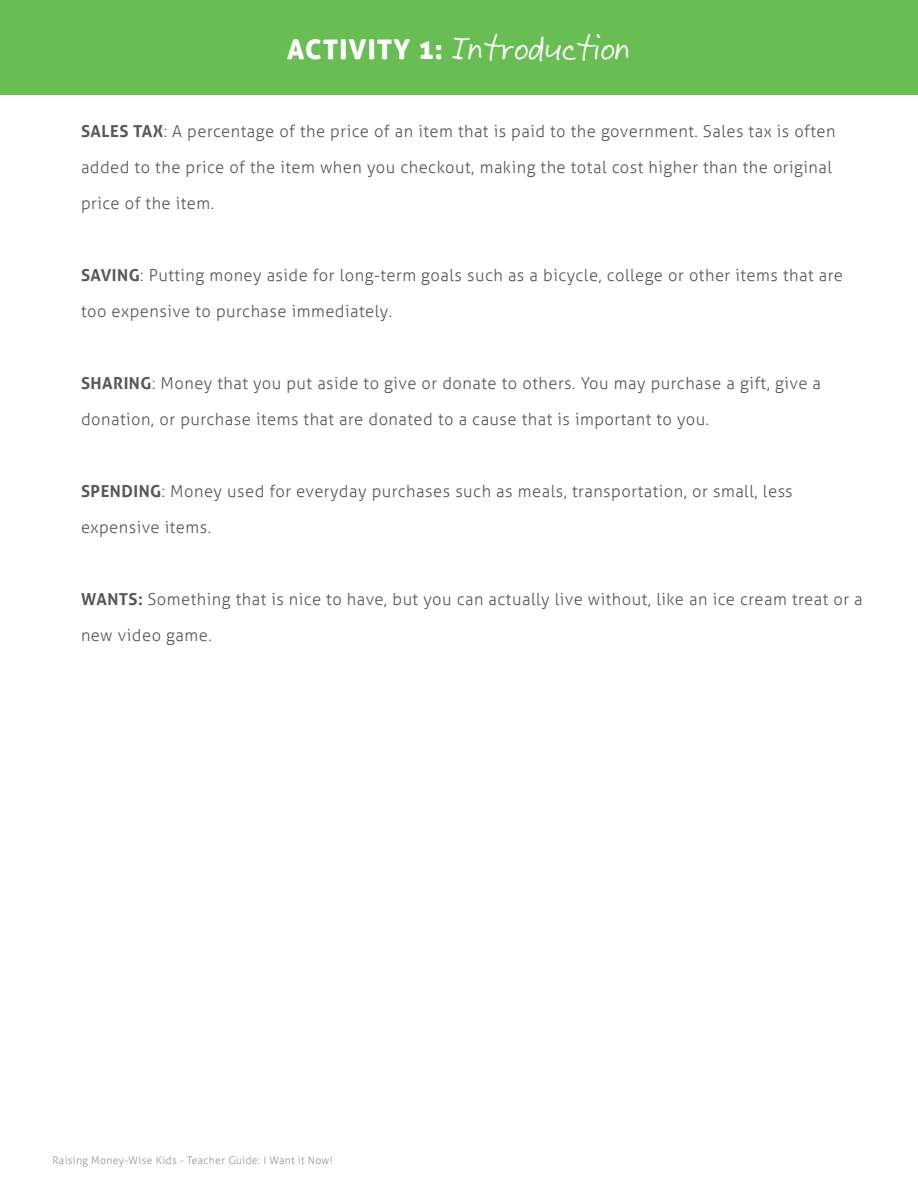
<style>
.page{position:relative;width:918px;height:1188px;background:#fff}
.page>*{position:absolute;margin:0;border:0;box-sizing:border-box;transform-origin:0 0}
.t1{font:36px "Jeff Script";color:#fff}
.t2{font:300 16.5px/36px "Aller";letter-spacing:.03em;color:#58595b}
.t3{font:300 10.5px "Aller";letter-spacing:.03em;color:#929597}
.s1{font-family:"Aller Display";font-size:27px}
.s2{font-weight:700}
</style>
<div class="page">
<div style="left:0;top:0;width:918px;height:94px;background:#69be53"></div>
<h1 class="t1" style="left:287px;top:20px;width:345px"><span class="s1">ACTIVITY 1:</span> Introduction</h1>
<p class="t2" style="left:81px;top:113px;width:756px"><span class="s2">SALES TAX</span>: A percentage of the price of an item that is paid to the government. Sales tax is often added to the price of the item when you checkout, making the total cost higher than the original price of the item.</p>
<p class="t2" style="left:81px;top:257px;width:763px"><span class="s2">SAVING</span>: Putting money aside for long-term goals such as a bicycle, college or other items that are too expensive to purchase immediately.</p>
<p class="t2" style="left:81px;top:365px;width:742px"><span class="s2">SHARING</span>: Money that you put aside to give or donate to others. You may purchase a gift, give a donation, or purchase items that are donated to a cause that is important to you.</p>
<p class="t2" style="left:81px;top:473px;width:713px"><span class="s2">SPENDING</span>: Money used for everyday purchases such as meals, transportation, or small, less expensive items.</p>
<p class="t2" style="left:81px;top:581px;width:783px"><span class="s2">WANTS:</span> Something that is nice to have, but you can actually live without, like an ice cream treat or a new video game.</p>
<p class="t3" style="left:52px;top:1154px;width:282px">Raising Money-Wise Kids - Teacher Guide: I Want it Now!</p>
</div>
